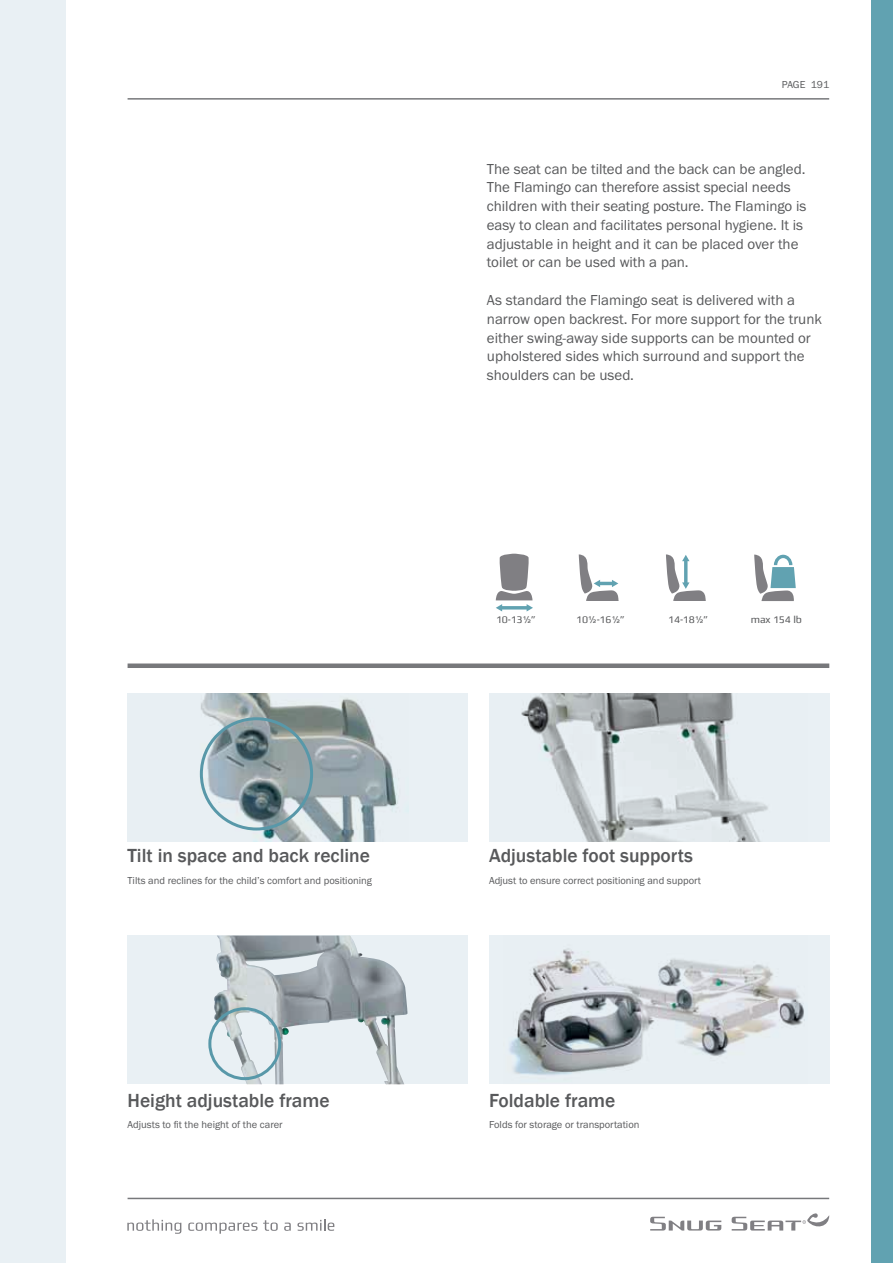
<style>
.page{position:relative;width:893px;height:1263px;background:#fff}
.page>*{position:absolute;margin:0;border:0;box-sizing:border-box;transform-origin:0 0}
.t1{font:500 19.5px "Franklin Gothic";color:#58595b}
.t2{font:15px/18.8px "Franklin Gothic URW Boo";color:#58595b}
.t3{font:10.5px "Franklin Gothic URW Boo";color:#58595b}
.t4{font:10.5px "Mdd";letter-spacing:-.02em;color:#58595b}
</style>
<div class="page">
<hr style="left:128px;top:1198px;width:701px;height:1px;background:#77787b">
<hr style="left:128px;top:98px;width:701px;height:2px;background:#77787b">
<div style="left:872px;top:0;width:21px;height:1263px;background:#61a2b1"></div>
<svg style="left:127px;top:1219px;width:54px;height:15px"></svg>
<svg style="left:188px;top:1220px;width:90px;height:14px"></svg>
<svg style="left:284px;top:1222px;width:7px;height:9px"></svg>
<svg style="left:297px;top:1219px;width:37px;height:12px"></svg>
<svg style="left:650px;top:1217px;width:71px;height:13px"></svg>
<svg style="left:732px;top:1213px;width:97px;height:17px"></svg>
<div style="left:128px;top:663px;width:701px;height:5px;background:#77787b"></div>
<svg style="left:496px;top:554px;width:37px;height:57px"></svg>
<svg style="left:579px;top:554px;width:39px;height:47px"></svg>
<svg style="left:666px;top:554px;width:40px;height:47px"></svg>
<svg style="left:754px;top:554px;width:42px;height:47px"></svg>
<svg style="left:489px;top:693px;width:340px;height:149px;background:#d0d6da"></svg>
<svg style="left:127px;top:693px;width:341px;height:149px;background:#c0cbcf"></svg>
<svg style="left:489px;top:935px;width:340px;height:149px;background:#cdd3d7"></svg>
<svg style="left:128px;top:935px;width:340px;height:149px;background:#cfd7dc"></svg>
<div style="left:0;top:0;width:66px;height:1263px;background:#e9f0f4"></div>
<h1 class="t1" style="left:128px;top:843px;width:244px">Tilt in space and back recline</h1>
<p class="t3" style="left:128px;top:874px;width:246px">Tilts and reclines for the child’s comfort and positioning</p>
<h1 class="t1" style="left:128px;top:1088px;width:204px">Height adjustable frame</h1>
<p class="t3" style="left:128px;top:1118px;width:157px">Adjusts to fit the height of the carer</p>
<p class="t3" style="left:782px;top:78px;width:49px">Page 191</p>
<p class="t2" style="left:487px;top:159px;width:321px">The seat can be tilted and the back can be angled.<br>The Flamingo can therefore assist special needs children with their seating posture. The Flamingo is easy to clean and facilitates personal hygiene. It is adjustable in height and it can be placed over the toilet or can be used with a pan.</p>
<p class="t2" style="left:487px;top:290px;width:337px">As standard the Flamingo seat is delivered with a narrow open backrest. For more support for the trunk either swing-away side supports can be mounted or upholstered sides which surround and support the shoulders can be used.</p>
<p class="t4" style="left:496px;top:614px;width:41px">10-13½”</p>
<p class="t4" style="left:576px;top:614px;width:50px">10½-16½”</p>
<p class="t4" style="left:668px;top:614px;width:41px">14-18½”</p>
<p class="t4" style="left:751px;top:614px;width:53px">max 154 lb</p>
<h1 class="t1" style="left:489px;top:843px;width:205px">Adjustable foot supports</h1>
<p class="t3" style="left:489px;top:874px;width:214px">Adjust to ensure correct positioning and support</p>
<h1 class="t1" style="left:489px;top:1088px;width:128px">Foldable frame</h1>
<p class="t3" style="left:489px;top:1118px;width:152px">Folds for storage or transportation</p>
</div>
